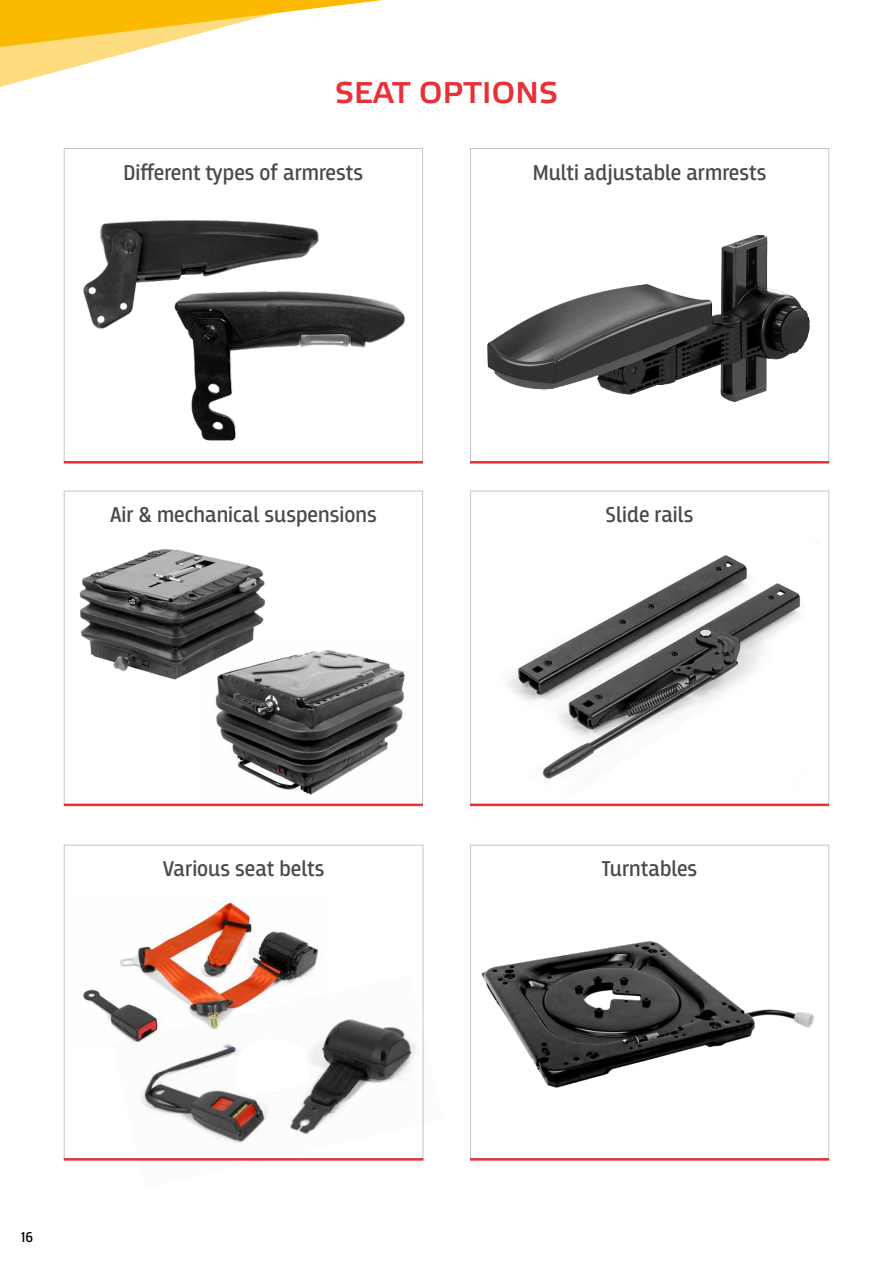
<style>
.page{position:relative;width:893px;height:1263px;background:#fff}
.page>*{position:absolute;margin:0;border:0;box-sizing:border-box;transform-origin:0 0}
.t1{font:700 30px "Elektra Light Pro";letter-spacing:.01em;color:#e73037}
.t2{font:22.5px "Breakers";color:#4a4a49}
.t3{font:15px "Breakers";color:#000}
</style>
<div class="page">
<div style="left:64px;top:491px;width:359px;height:314px;background:#fff;border:1px solid #c6c6c6"></div>
<div style="left:64px;top:148px;width:359px;height:314px;background:#fff;border:1px solid #c6c6c6"></div>
<svg style="left:346px;top:0;width:37px;height:5px"></svg>
<svg style="left:0;top:0;width:346px;height:202px"></svg>
<img style="left:65px;top:215px;width:254px;height:119px">
<div style="left:470px;top:148px;width:359px;height:314px;background:#fff;border:1px solid #c6c6c6"></div>
<div style="left:470px;top:491px;width:359px;height:314px;background:#fff;border:1px solid #c6c6c6"></div>
<img style="left:140px;top:280px;width:265px;height:161px">
<div style="left:64px;top:845px;width:359px;height:314px;background:#fff;border:1px solid #c6c6c6"></div>
<div style="left:470px;top:845px;width:359px;height:314px;background:#fff;border:1px solid #c6c6c6"></div>
<hr style="left:64px;top:461px;width:359px;height:2px;background:#e73037">
<hr style="left:64px;top:804px;width:359px;height:2px;background:#e73037">
<hr style="left:64px;top:1158px;width:359px;height:2px;background:#e73037">
<hr style="left:470px;top:1158px;width:359px;height:2px;background:#e73037">
<hr style="left:470px;top:804px;width:359px;height:2px;background:#e73037">
<hr style="left:470px;top:461px;width:359px;height:2px;background:#e73037">
<img style="left:487px;top:235px;width:323px;height:167px">
<img style="left:481px;top:941px;width:333px;height:147px">
<img style="left:215px;top:650px;width:190px;height:145px">
<img style="left:508px;top:555px;width:293px;height:224px">
<img style="left:63px;top:526px;width:223px;height:176px">
<img style="left:83px;top:899px;width:235px;height:126px">
<img style="left:112px;top:975px;width:312px;height:186px">
<svg style="left:235px;top:1002px;width:81px;height:93px"></svg>
<h1 class="t1" style="left:335px;top:76px;width:224px">SEAT OPTIONS</h1>
<p class="t2" style="left:124px;top:159px;width:241px">Different types of armrests</p>
<p class="t2" style="left:533px;top:159px;width:235px">Multi adjustable armrests</p>
<p class="t2" style="left:110px;top:502px;width:268px">Air &amp; mechanical suspensions</p>
<p class="t2" style="left:606px;top:502px;width:90px">Slide rails</p>
<p class="t2" style="left:163px;top:856px;width:163px">Various seat belts</p>
<p class="t2" style="left:602px;top:856px;width:97px">Turntables</p>
<p class="t3" style="left:21px;top:1228px;width:14px">16</p>
</div>
